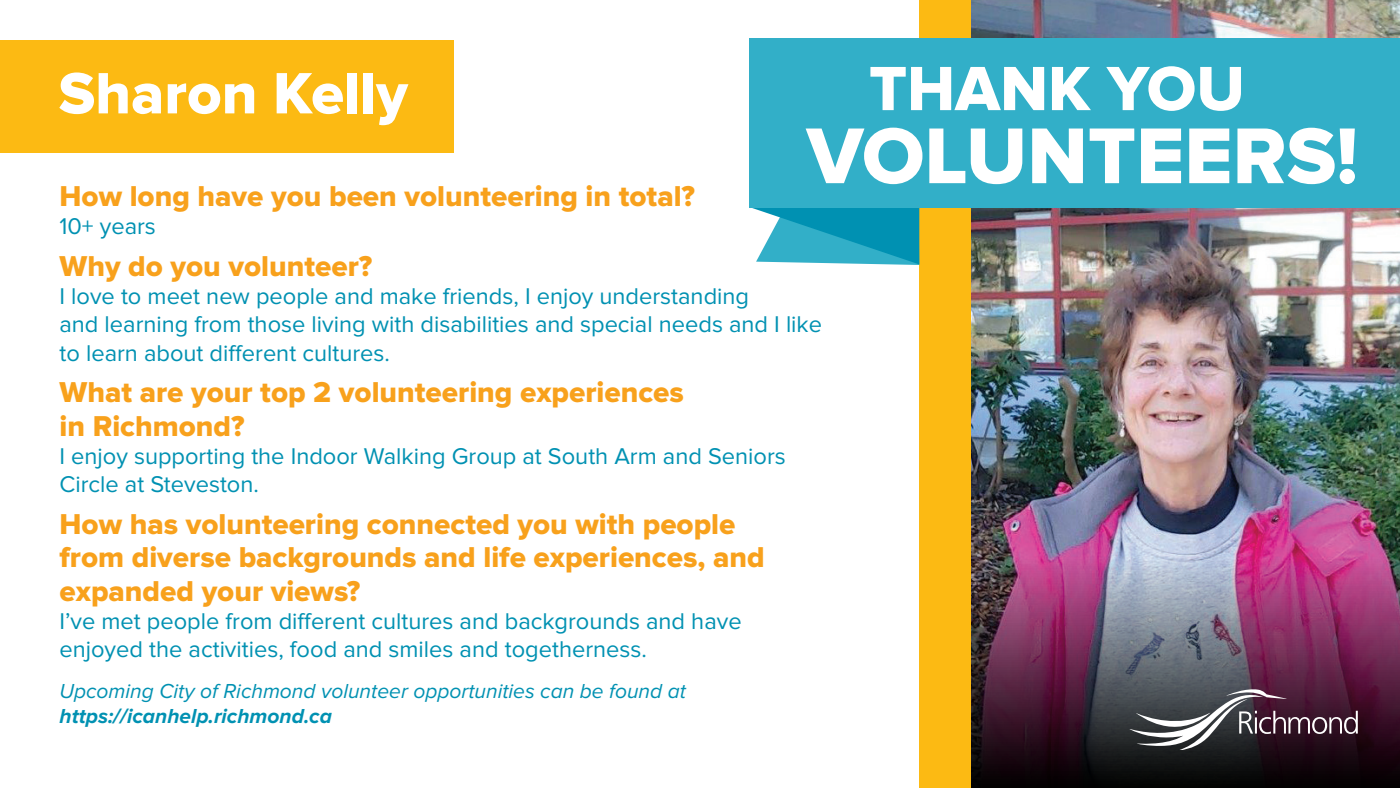
<style>
.page{position:relative;width:1400px;height:788px;background:#fff}
.page>*{position:absolute;margin:0;border:0;box-sizing:border-box;transform-origin:0 0}
.t1{font:81.9px "Proxima Nova Extrabld";color:#fff}
.t2{font:64.75px "Proxima Nova Extrabld";color:#fff}
.t3{font:60.38px "Proxima Nova Extrabld";color:#fff}
.t4{font:29.75px/33.2px "Proxima Nova Extrabld";color:#f8a11c}
.t5{font:23.62px/28.3px "Proxima Nova";color:#0091b2}
.t6{font:italic 21px "Proxima Nova";color:#0091b2}
.t7{font:italic 700 21px "Proxima Nova";color:#0091b2}
</style>
<div class="page">
<img style="left:971px;top:0;width:429px;height:38px">
<img style="left:971px;top:207px;width:429px;height:581px">
<svg style="left:1129px;top:689px;width:229px;height:60px;background:#574a54"></svg>
<div style="left:919px;top:0;width:52px;height:788px;background:#fcba13"></div>
<svg style="left:751px;top:207px;width:168px;height:58px;background:#33aac4"></svg>
<div style="left:750px;top:38px;width:650px;height:169px;background:#32afc8"></div>
<div style="left:0;top:40px;width:453px;height:113px;background:#fcba13"></div>
<h2 class="t2" style="left:869px;top:59px;width:377px">THANK YOU</h2>
<h1 class="t1" style="left:807px;top:118px;width:553px">VOLUNTEERS!</h1>
<h3 class="t3" style="left:59px;top:66px;width:351px">Sharon Kelly</h3>
<p class="t4" style="left:60px;top:180px;width:637px">How long have you been volunteering in total?</p>
<p class="t5" style="left:60px;top:212px;width:98px">10+ years</p>
<p class="t4" style="left:60px;top:250px;width:314px">Why do you volunteer?</p>
<p class="t5" style="left:60px;top:282px;width:764px">I love to meet new people and make friends, I enjoy understanding<br>and learning from those living with disabilities and special needs and I like to learn about different cultures.</p>
<p class="t4" style="left:60px;top:377px;width:626px">What are your top 2 volunteering experiences in Richmond?</p>
<p class="t5" style="left:60px;top:442px;width:728px">I enjoy supporting the Indoor Walking Group at South Arm and Seniors<br>Circle at Steveston.</p>
<p class="t4" style="left:60px;top:509px;width:707px">How has volunteering connected you with people from diverse backgrounds and life experiences, and expanded your views?</p>
<p class="t5" style="left:60px;top:607px;width:684px">I’ve met people from different cultures and backgrounds and have enjoyed the activities, food and smiles and togetherness.</p>
<p class="t6" style="left:60px;top:679px;width:628px">Upcoming City of Richmond volunteer opportunities can be found at</p>
<p class="t7" style="left:60px;top:704px;width:274px">https://icanhelp.richmond.ca</p>
</div>
